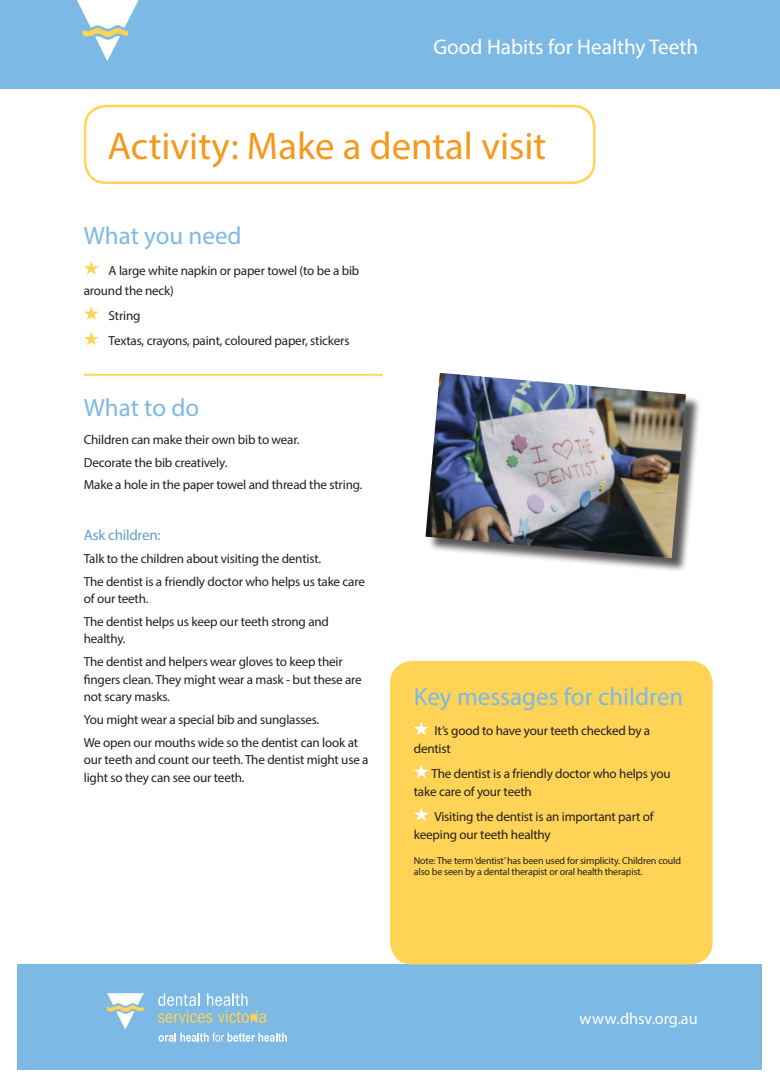
<style>
.page{position:relative;width:780px;height:1088px;background:#fff}
.page>*{position:absolute;margin:0;border:0;box-sizing:border-box;transform-origin:0 0}
.heading_2{font:38.75px "Myriad Pro";color:#f7981d}
.heading_3{font:25px "Myriad Pro";color:#7db9e5}
.heading_3-2{font:21.25px "Myriad Pro";color:#fff}
.body_copy_11_5pt{font:16.25px "Myriad Pro";letter-spacing:-.005em;color:#fff}
._12pt_text{font:15px "Myriad Pro";letter-spacing:-.015em;color:#5f9dd4}
.body_copy_10_5pt{font:13.12px/17.5px "Myriad Pro";letter-spacing:-.015em;color:#231f20}
.heading_3-3{font:10px/11.2px "Myriad Pro";letter-spacing:-.015em;color:#231f20}
</style>
<div class="page">
<div style="left:84px;top:105px;width:511px;height:79px;border:2px solid #fed356;border-radius:21px"></div>
<svg style="left:84px;top:261px;width:15px;height:14px"></svg>
<svg style="left:84px;top:306px;width:15px;height:14px"></svg>
<svg style="left:84px;top:332px;width:15px;height:13px"></svg>
<hr style="left:84px;top:374px;width:298px;height:2px;background:#fed356">
<div style="left:0;top:0;width:780px;height:89px;background:#7db9e5"></div>
<svg style="left:77px;top:0;width:62px;height:61px"></svg>
<div style="left:18px;top:964px;width:744px;height:106px;background:#7db9e5"></div>
<svg style="left:159px;top:1032px;width:128px;height:10px"></svg>
<svg style="left:107px;top:993px;width:37px;height:36px"></svg>
<svg style="left:158px;top:993px;width:108px;height:30px"></svg>
<div style="left:428px;top:375px;width:273px;height:198px;background:#231f20;opacity:.75"></div>
<img style="left:425px;top:373px;width:261px;height:185px">
<div style="left:391px;top:662px;width:320px;height:301px;background:#fed356;border-radius:21px"></div>
<svg style="left:414px;top:722px;width:15px;height:13px"></svg>
<svg style="left:414px;top:764px;width:15px;height:14px"></svg>
<svg style="left:414px;top:807px;width:15px;height:14px"></svg>
<div style="left:390px;top:661px;width:322px;height:303px;border:2px solid #fed356;border-radius:21px"></div>
<p class="heading_3-2" style="left:433px;top:34px;width:266px">Good Habits for Healthy Teeth</p>
<p class="heading_2" style="left:108px;top:122px;width:440px">Activity: Make a dental visit</p>
<p class="heading_3" style="left:84px;top:220px;width:159px">What you need</p>
<p class="body_copy_10_5pt" style="left:84px;top:260px;width:277px;line-height:20px;text-indent:25px">A large white napkin or paper towel (to be a bib around the neck)</p>
<p class="body_copy_10_5pt" style="left:109px;top:307px;width:33px">String</p>
<p class="body_copy_10_5pt" style="left:109px;top:332px;width:242px">Textas, crayons, paint, coloured paper, stickers</p>
<p class="heading_3" style="left:84px;top:392px;width:117px">What to do</p>
<p class="body_copy_10_5pt" style="left:84px;top:430px;width:217px">Children can make their own bib to wear.</p>
<p class="body_copy_10_5pt" style="left:84px;top:453px;width:145px">Decorate the bib creatively.</p>
<p class="body_copy_10_5pt" style="left:84px;top:476px;width:280px">Make a hole in the paper towel and thread the string.</p>
<p class="_12pt_text" style="left:84px;top:526px;width:78px">Ask children:</p>
<p class="body_copy_10_5pt" style="left:84px;top:549px;width:239px">Talk to the children about visiting the dentist.</p>
<p class="body_copy_10_5pt" style="left:84px;top:572px;width:283px">The dentist is a friendly doctor who helps us take care of our teeth.</p>
<p class="body_copy_10_5pt" style="left:84px;top:612px;width:247px">The dentist helps us keep our teeth strong and healthy.</p>
<p class="body_copy_10_5pt" style="left:84px;top:653px;width:279px">The dentist and helpers wear gloves to keep their fingers clean. They might wear a mask - but these are not scary masks.</p>
<p class="body_copy_10_5pt" style="left:84px;top:711px;width:237px">You might wear a special bib and sunglasses.</p>
<p class="body_copy_10_5pt" style="left:84px;top:733px;width:286px">We open our mouths wide so the dentist can look at our teeth and count our teeth. The dentist might use a light so they can see our teeth.</p>
<p class="heading_3" style="left:414px;top:681px;width:271px">Key messages for children</p>
<p class="body_copy_10_5pt" style="left:414px;top:722px;width:238px;text-indent:21px">It’s good to have your teeth checked by a dentist</p>
<p class="body_copy_10_5pt" style="left:414px;top:765px;width:258px;text-indent:18px">The dentist is a friendly doctor who helps you take care of your teeth</p>
<p class="body_copy_10_5pt" style="left:414px;top:807px;width:241px;text-indent:21px">Visiting the dentist is an important part of keeping our teeth healthy</p>
<p class="heading_3-3" style="left:414px;top:855px;width:269px">Note: The term ‘dentist’ has been used for simplicity. Children could also be seen by a dental therapist or oral health therapist.</p>
<p class="body_copy_11_5pt" style="left:579px;top:1008px;width:120px">www.dhsv.org.au</p>
</div>
